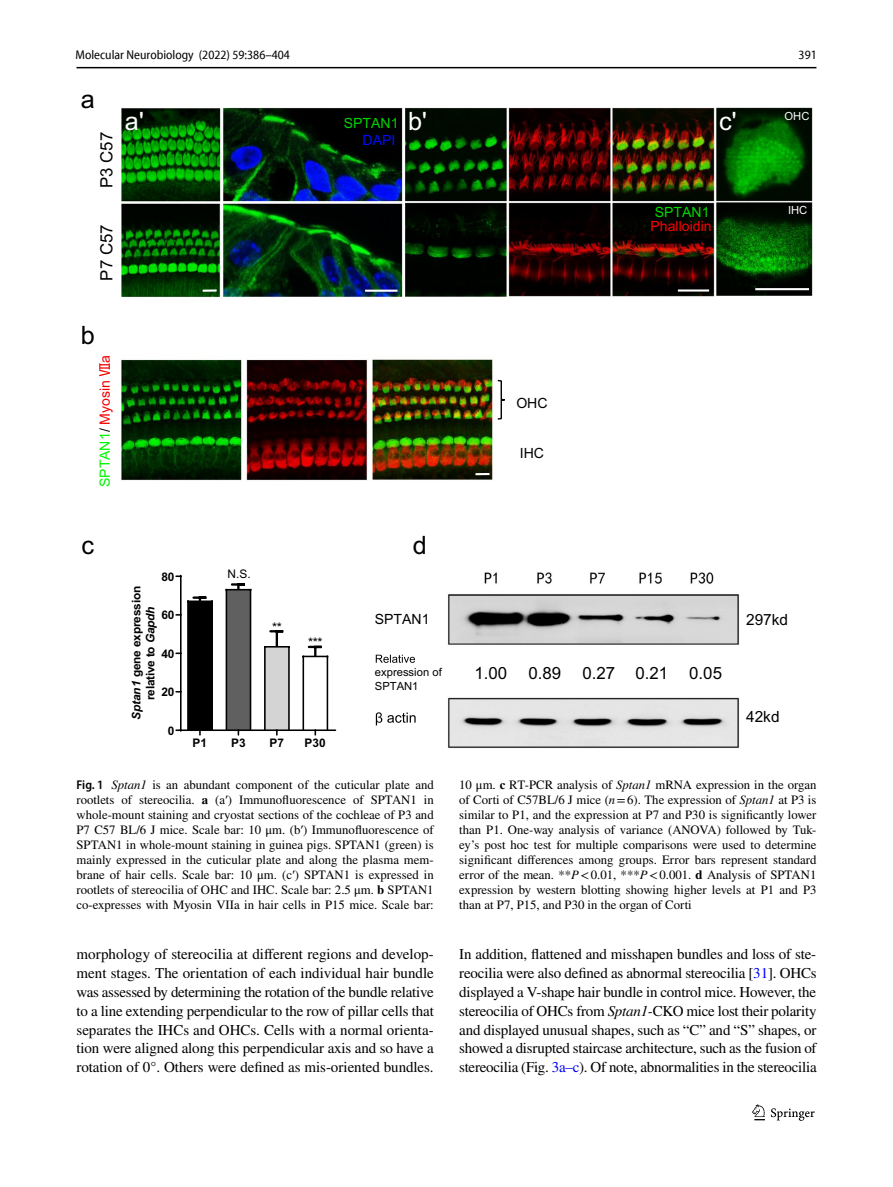
<style>
.page{position:relative;width:893px;height:1187px;background:#fff}
.page>*{position:absolute;margin:0;border:0;box-sizing:border-box;transform-origin:0 0}
.t1{font:25.35px "Arial";color:#fff}
.t2{font:25.35px "Arial";color:#000}
.t3{font:16.8px "Arial";color:#000}
.t4{font:15.45px "Arial";color:#000}
.t5{font:15px/18.8px "STIX";letter-spacing:-.015em;color:#000;text-align:justify}
.t6{font:14.1px "Arial";color:#00f500}
.t7{font:14.1px "Arial";color:#000}
.t8{font:14.1px "Arial";color:#f00}
.t9{font:14.1px "Arial";color:#00d100}
.t10{font:14.1px "Arial";color:#00da00}
.t11{font:14.1px "Arial";color:#000df7}
.t12{font:14.1px "Arial";color:#f50000}
.t13{font:13.05px "Arial";color:#000}
.t14{font:12.75px/15px "STIX";color:#000;text-align:justify}
.t15{font:semi-condensed 12.75px "Myriad Pro Unic";color:#000}
.t16{font:700 11.85px/14.1px "Arial";letter-spacing:-.015em;color:#000;text-align:center}
.t17{font:11.85px "Arial";color:#000}
.t18{font:11.25px "Arial";color:#000}
.t19{font:11.25px "Arial";color:#fff}
.s1{color:#000}
.s2{color:#f50000}
.s3{font-style:italic}
.s4{font-family:"Myriad Pro";font-weight:600;font-stretch:semi-condensed}
.s5{font-weight:700}
.s6{font-family:"Times New Roman"}
.s7{color:#00f}
</style>
<div class="page">
<hr style="left:77px;top:67px;width:739px;height:1px;background:#000">
<img style="left:121px;top:107px;width:691px;height:641px">
<hr style="left:365px;top:289px;width:32px;height:3px;background:#fff">
<hr style="left:180px;top:729px;width:155px;height:2px;background:#000">
<svg style="left:176px;top:575px;width:154px;height:160px"></svg>
<hr style="left:678px;top:289px;width:31px;height:2px;background:#fff">
<hr style="left:203px;top:289px;width:14px;height:3px;background:#fff">
<svg style="left:99px;top:363px;width:11px;height:13px"></svg>
<svg style="left:475px;top:473px;width:14px;height:2px"></svg>
<svg style="left:496px;top:379px;width:10px;height:41px"></svg>
<svg style="left:376px;top:712px;width:40px;height:13px"></svg>
<svg style="left:376px;top:654px;width:39px;height:8px"></svg>
<hr style="left:755px;top:288px;width:54px;height:2px;background:#fff">
<svg style="left:752px;top:1104px;width:13px;height:16px"></svg>
<svg style="left:771px;top:1108px;width:44px;height:12px"></svg>
<p class="t15" style="left:76px;top:50px;width:216px">Molecular Neurobiology (2022) 59:386–404</p>
<p class="t15" style="left:799px;top:50px;width:20px">391</p>
<h1 class="t2" style="left:81px;top:85px;width:16px">a</h1>
<h2 class="t3" style="left:97px;top:188px;width:58px;rotate:-90deg">P3 C57</h2>
<h2 class="t3" style="left:97px;top:280px;width:58px;rotate:-90deg">P7 C57</h2>
<h1 class="t1" style="left:125px;top:107px;width:20px">a'</h1>
<h1 class="t1" style="left:408px;top:107px;width:20px">b'</h1>
<h1 class="t1" style="left:719px;top:107px;width:19px">c'</h1>
<p class="t19" style="left:784px;top:110px;width:26px">OHC</p>
<p class="t9" style="left:344px;top:114px;width:56px">SPTAN1</p>
<p class="t11" style="left:363px;top:132px;width:34px">DAPI</p>
<p class="t10" style="left:655px;top:204px;width:56px">SPTAN1</p>
<p class="t8" style="left:651px;top:218px;width:62px">Phalloidin</p>
<p class="t19" style="left:788px;top:203px;width:21px">IHC</p>
<h1 class="t2" style="left:81px;top:320px;width:16px">b</h1>
<p class="t12" style="left:97px;top:362px;width:9px;rotate:-90deg">a</p>
<p class="t6" style="left:97px;top:487px;width:108px;rotate:-90deg">SPTAN1<span class="s1">/</span> <span class="s2">Myosin</span></p>
<p class="t7" style="left:516px;top:395px;width:33px">OHC</p>
<p class="t7" style="left:520px;top:445px;width:26px">IHC</p>
<h1 class="t2" style="left:81px;top:530px;width:14px">c</h1>
<h1 class="t2" style="left:413px;top:530px;width:16px">d</h1>
<p class="t16" style="left:161px;top:569px;width:15px">80</p>
<p class="t16" style="left:129px;top:720px;width:136px;rotate:-90deg"><span class="s3">Sptan1</span> gene expression relative to <span class="s3">Gapdh</span></p>
<p class="t16" style="left:161px;top:608px;width:15px">60</p>
<p class="t16" style="left:161px;top:646px;width:15px">40</p>
<p class="t16" style="left:161px;top:685px;width:15px">20</p>
<p class="t16" style="left:168px;top:723px;width:8px">0</p>
<p class="t17" style="left:228px;top:567px;width:25px">N.S.</p>
<p class="t13" style="left:272px;top:620px;width:11px">**</p>
<p class="t13" style="left:308px;top:635px;width:16px">***</p>
<p class="t16" style="left:193px;top:736px;width:16px">P1</p>
<p class="t16" style="left:231px;top:736px;width:16px">P3</p>
<p class="t16" style="left:270px;top:736px;width:16px">P7</p>
<p class="t16" style="left:305px;top:736px;width:23px">P30</p>
<p class="t7" style="left:375px;top:610px;width:56px">SPTAN1</p>
<p class="t4" style="left:746px;top:610px;width:44px">297kd</p>
<p class="t18" style="left:375px;top:665px;width:69px">expression of</p>
<h2 class="t3" style="left:475px;top:663px;width:34px">1.00</h2>
<h2 class="t3" style="left:529px;top:663px;width:34px">0.89</h2>
<h2 class="t3" style="left:582px;top:663px;width:141px">0.27 0.21 0.05</h2>
<p class="t18" style="left:375px;top:679px;width:45px">SPTAN1</p>
<p class="t4" style="left:746px;top:708px;width:35px">42kd</p>
<p class="t14" style="left:77px;top:777px;width:359px"><span class="s4">Fig. 1</span> <span class="s3">Sptan1</span> is an abundant component of the cuticular plate and rootlets of stereocilia. <span class="s5">a</span> (a<span class="s6">′</span>) Immunofluorescence of SPTAN1 in whole-mount staining and cryostat sections of the cochleae of P3 and P7 C57 BL/6 J mice. Scale bar: 10 μm. (b<span class="s6">′</span>) Immunofluorescence of SPTAN1 in whole-mount staining in guinea pigs. SPTAN1 (green) is mainly expressed in the cuticular plate and along the plasma mem&shy;brane of hair cells. Scale bar: 10 μm. (c<span class="s6">′</span>) SPTAN1 is expressed in rootlets of stereocilia of OHC and IHC. Scale bar: 2.5 μm. <span class="s5">b</span> SPTAN1 co-expresses with Myosin VIIa in hair cells in P15 mice. Scale bar:</p>
<p class="t14" style="left:459px;top:777px;width:359px">10 μm. <span class="s5">c</span> RT-PCR analysis of <span class="s3">Sptan1</span> mRNA expression in the organ of Corti of C57BL/6 J mice (<span class="s3">n</span>=6). The expression of <span class="s3">Sptan1</span> at P3 is similar to P1, and the expression at P7 and P30 is significantly lower than P1. One-way analysis of variance (ANOVA) followed by Tuk&shy;ey’s post hoc test for multiple comparisons were used to determine significant differences among groups. Error bars represent standard error of the mean. **<span class="s3">P</span>&lt;0.01, ***<span class="s3">P</span>&lt;0.001. <span class="s5">d</span> Analysis of SPTAN1 expression by western blotting showing higher levels at P1 and P3 than at P7, P15, and P30 in the organ of Corti</p>
<p class="t5" style="left:77px;top:946px;width:359px">morphology of stereocilia at different regions and develop&shy;ment stages. The orientation of each individual hair bundle was assessed by determining the rotation of the bundle relative to a line extending perpendicular to the row of pillar cells that separates the IHCs and OHCs. Cells with a normal orienta&shy;tion were aligned along this perpendicular axis and so have a rotation of 0°. Others were defined as mis-oriented bundles.</p>
<p class="t5" style="left:459px;top:946px;width:359px">In addition, flattened and misshapen bundles and loss of ste&shy;reocilia were also defined as abnormal stereocilia [<span class="s7">31</span>]. OHCs displayed a V-shape hair bundle in control mice. However, the stereocilia of OHCs from <span class="s3">Sptan1-</span>CKO mice lost their polarity and displayed unusual shapes, such as “C” and “S” shapes, or showed a disrupted staircase architecture, such as the fusion of stereocilia (Fig. <span class="s7">3a–c</span>). Of note, abnormalities in the stereocilia</p>
</div>
